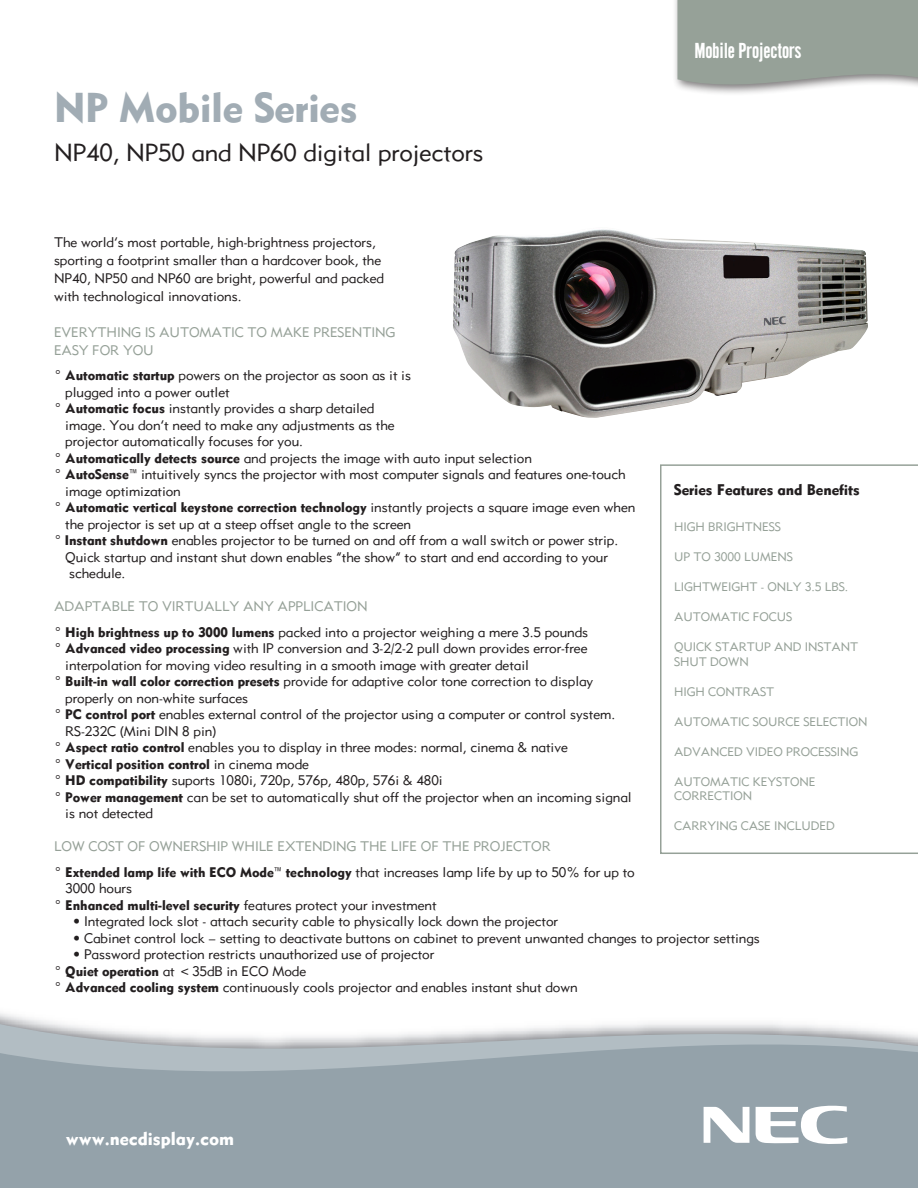
<style>
.page{position:relative;width:918px;height:1188px;background:#fff}
.page>*{position:absolute;margin:0;border:0;box-sizing:border-box;transform-origin:0 0}
.t1{font:40.5px "AT Gothic No 3";color:#a1acb4}
.t2{font:24px "AT Gothic No 2";color:#231f20}
.t3{font:21px "AT Gothic No 1";color:#fff}
.t4{font:18px "AT Gothic No 3";color:#fff}
.t5{font:15px "AT Gothic No 3";color:#231f20}
.t6{font:13.5px/16.5px "AT Gothic No 2";color:#231f20}
.t7{font:13.5px/18px "AT Gothic No 2";color:#96a198}
.t8{font:13.5px "AT Gothic No 3";color:#231f20}
.t9{font:12px/14.4px "AT Gothic No 2";color:#96a198}
.s1{font-family:"AT Gothic No 3"}
.s2{font-family:"AT Gothic No 2"}
</style>
<div class="page">
<div style="left:672px;top:0;width:246px;height:96px;background:#231f20;opacity:.6"></div>
<svg style="left:677px;top:0;width:241px;height:96px;background:#a2aba4"></svg>
<svg style="left:0;top:1013px;width:918px;height:175px;background:#a5b0b7"></svg>
<svg style="left:704px;top:1107px;width:45px;height:36px"></svg>
<svg style="left:756px;top:1105px;width:91px;height:39px"></svg>
<svg style="left:660px;top:464px;width:258px;height:390px"></svg>
<img style="left:453px;top:229px;width:415px;height:189px">
<p class="t1" style="left:54px;top:83px;width:305px">NP Mobile Series</p>
<p class="t2" style="left:54px;top:137px;width:431px">NP40, NP50 and NP60 digital projectors</p>
<p class="t3" style="left:695px;top:38px;width:108px">Mobile Projectors</p>
<p class="t6" style="left:54px;top:233px;width:332px;line-height:18px">The world’s most portable, high-brightness projectors, sporting a footprint smaller than a hardcover book, the NP40, NP50 and NP60 are bright, powerful and packed with technological innovations.</p>
<p class="t7" style="left:54px;top:323px;width:343px">EVERYTHING IS AUTOMATIC TO MAKE PRESENTING<br>EASY FOR YOU</p>
<p class="t6" style="left:65px;top:367px;width:347px;text-indent:-11px">° <span class="s1">Automatic startup</span> powers on the projector as soon as it is plugged into a power outlet</p>
<p class="t6" style="left:65px;top:400px;width:331px;text-indent:-11px">° <span class="s1">Automatic focus</span> instantly provides a sharp detailed image. You don’t need to make any adjustments as the projector automatically focuses for you.</p>
<p class="t6" style="left:54px;top:449px;width:479px">° <span class="s1">Automatically detects source</span> and projects the image with auto input selection</p>
<p class="t6" style="left:65px;top:466px;width:562px;text-indent:-11px">° <span class="s1">AutoSense™</span> intuitively syncs the projector with most computer signals and features one-touch image optimization</p>
<p class="t6" style="left:65px;top:499px;width:572px;text-indent:-11px">° <span class="s1">Automatic vertical keystone correction technology</span> instantly projects a square image even when the projector is set up at a steep offset angle to the screen</p>
<p class="t6" style="left:65px;top:532px;width:554px;text-indent:-11px">° <span class="s1">Instant shutdown</span> enables projector to be turned on and off from a wall switch or power strip.<br>Quick startup and instant shut down enables “the show” to start and end according to your schedule.</p>
<p class="t7" style="left:54px;top:597px;width:315px">ADAPTABLE TO VIRTUALLY ANY APPLICATION</p>
<p class="t6" style="left:54px;top:623px;width:536px">° <span class="s1">High brightness up to 3000 lumens</span> packed into a projector weighing a mere 3.5 pounds</p>
<p class="t6" style="left:65px;top:640px;width:524px;text-indent:-11px">° <span class="s1">Advanced video processing</span> with IP conversion and 3-2/2-2 pull down provides error-free interpolation for moving video resulting in a smooth image with greater detail</p>
<p class="t6" style="left:65px;top:673px;width:530px;text-indent:-11px">° <span class="s1">Built-in wall color correction presets</span> provide for adaptive color tone correction to display properly on non-white surfaces</p>
<p class="t6" style="left:65px;top:706px;width:551px;text-indent:-11px">° <span class="s1">PC control port</span> enables external control of the projector using a computer or control system.<br>RS-232C (Mini DIN 8 pin)</p>
<p class="t6" style="left:54px;top:739px;width:515px">° <span class="s1">Aspect ratio control</span> enables you to display in three modes: normal, cinema &amp; native</p>
<p class="t8" style="left:54px;top:755px;width:257px"><span class="s2">°</span> Vertical position control <span class="s2">in cinema mode</span></p>
<p class="t6" style="left:54px;top:772px;width:390px">° <span class="s1">HD compatibility</span> suports 1080i, 720p, 576p, 480p, 576i &amp; 480i</p>
<p class="t6" style="left:65px;top:788px;width:568px;text-indent:-11px">° <span class="s1">Power management</span> can be set to automatically shut off the projector when an incoming signal is not detected</p>
<p class="t7" style="left:54px;top:837px;width:498px">LOW COST OF OWNERSHIP WHILE EXTENDING THE LIFE OF THE PROJECTOR</p>
<p class="t6" style="left:65px;top:863px;width:571px;text-indent:-11px">° <span class="s1">Extended lamp life with ECO Mode™ technology</span> that increases lamp life by up to 50% for up to<br>3000 hours</p>
<p class="t6" style="left:54px;top:896px;width:384px">° <span class="s1">Enhanced multi-level security</span> features protect your investment</p>
<p class="t6" style="left:73px;top:913px;width:487px">• Integrated lock slot - attach security cable to physically lock down the projector</p>
<p class="t6" style="left:73px;top:929px;width:689px">• Cabinet control lock – setting to deactivate buttons on cabinet to prevent unwanted changes to projector settings</p>
<p class="t6" style="left:73px;top:946px;width:363px">• Password protection restricts unauthorized use of projector</p>
<p class="t6" style="left:54px;top:962px;width:254px">° <span class="s1">Quiet operation</span> at &lt;35dB in ECO Mode</p>
<p class="t6" style="left:54px;top:979px;width:525px">° <span class="s1">Advanced cooling system</span> continuously cools projector and enables instant shut down</p>
<p class="t5" style="left:674px;top:481px;width:187px">Series Features and Benefits</p>
<p class="t9" style="left:674px;top:520px;width:108px">HIGH BRIGHTNESS</p>
<p class="t9" style="left:674px;top:550px;width:120px">UP TO 3000 LUMENS</p>
<p class="t9" style="left:674px;top:580px;width:176px">LIGHTWEIGHT - ONLY 3.5 LBS.</p>
<p class="t9" style="left:674px;top:610px;width:120px">AUTOMATIC FOCUS</p>
<p class="t9" style="left:674px;top:640px;width:186px">QUICK STARTUP AND INSTANT</p>
<p class="t9" style="left:674px;top:654px;width:76px">SHUT DOWN</p>
<p class="t9" style="left:674px;top:684px;width:102px">HIGH CONTRAST</p>
<p class="t9" style="left:674px;top:714px;width:195px">AUTOMATIC SOURCE SELECTION</p>
<p class="t9" style="left:674px;top:744px;width:186px">ADVANCED VIDEO PROCESSING</p>
<p class="t9" style="left:674px;top:774px;width:143px">AUTOMATIC KEYSTONE<br>CORRECTION</p>
<p class="t9" style="left:674px;top:819px;width:162px">CARRYING CASE INCLUDED</p>
<h3 class="t4" style="left:66px;top:1127px;width:170px">www.necdisplay.com</h3>
</div>
